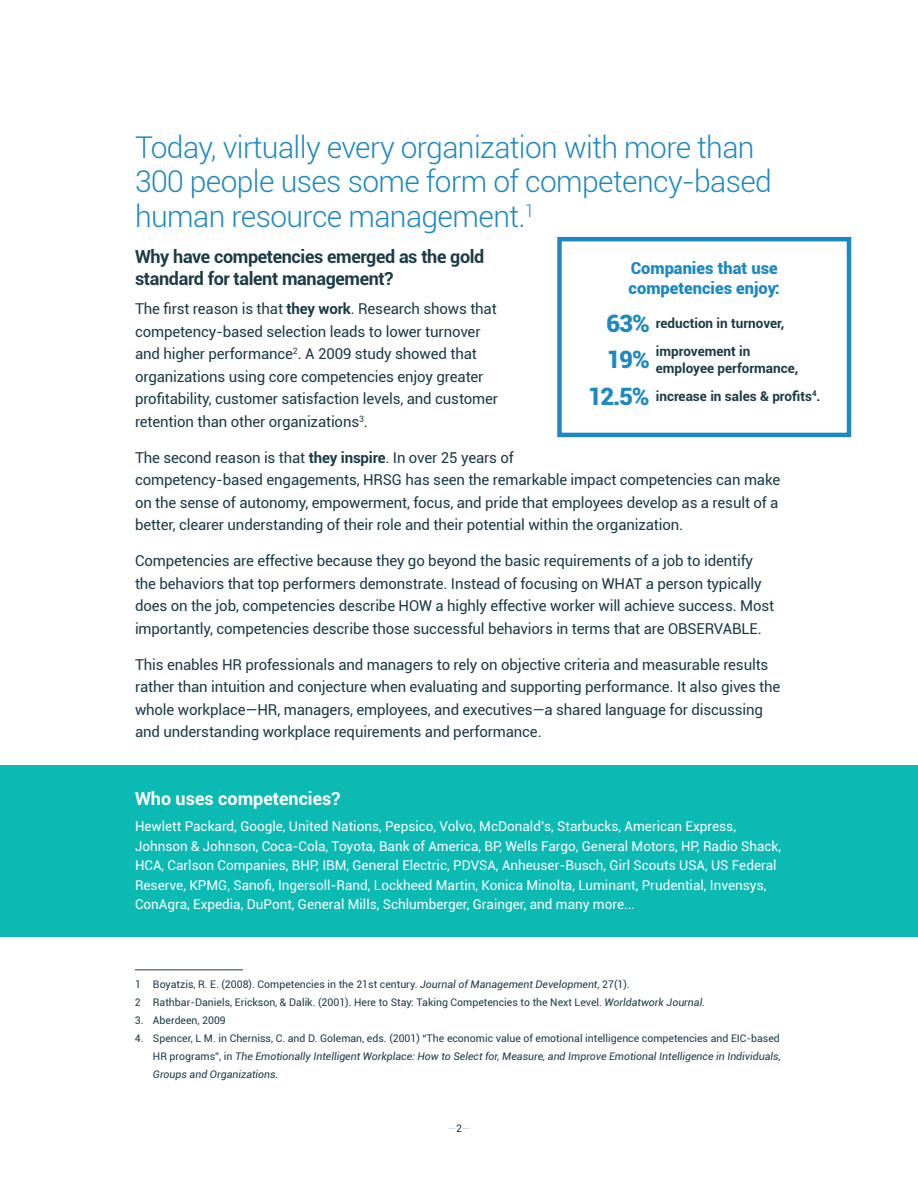
<style>
.page{position:relative;width:918px;height:1188px;background:#fff}
.page>*{position:absolute;margin:0;border:0;box-sizing:border-box;transform-origin:0 0}
.t1{font:300 30px/34.5px "Roboto";letter-spacing:-.02em;color:#1e89c1}
.t2{font:900 24px "Roboto";color:#1e89c1}
.t3{font:700 18px/22.5px "Roboto";letter-spacing:-.02em;color:#1c3b47}
.t4{font:700 18px "Roboto";color:#fff}
.t5{font:900 16.5px/19.5px "Roboto";color:#1e89c1}
.t6{font:15px/22.5px "Roboto";letter-spacing:-.01em;color:#1c3b47}
.t7{font:13.5px/19.5px "Roboto";color:#fff}
.t8{font:700 13.5px/16.5px "Roboto";color:#1c3b47}
.t9{font:10.5px/18px "Roboto";color:#1c3b47}
.t10{font:10.5px "Roboto";color:#bdd2dc}
.s1{font-weight:700}
.s2{font-weight:900;font-size:24px;color:#1e89c1}
.s3{font-style:italic}
.s4{color:#1c3b47}
</style>
<div class="page">
<hr style="left:135px;top:969px;width:108px;height:1px;background:#1c3b47">
<div style="left:0;top:765px;width:918px;height:171px;background:#0cbab4"></div>
<div style="left:557px;top:237px;width:294px;height:200px;border:4px solid #1e89c1"></div>
<h1 class="t1" style="left:135px;top:129px;width:638px">Today, virtually every organization with more than<br>300 people uses some form of competency-based human resource management.<sup>1</sup></h1>
<p class="t3" style="left:135px;top:244px;width:351px">Why have competencies emerged as the gold standard for talent management?</p>
<p class="t6" style="left:135px;top:297px;width:365px">The first reason is that <span class="s1">they work</span>. Research shows that competency-based selection leads to lower turnover and higher performance<sup>2</sup>. A 2009 study showed that organizations using core competencies enjoy greater profitability, customer satisfaction levels, and customer retention than other organizations<sup>3</sup>.</p>
<p class="t6" style="left:135px;top:446px;width:647px">The second reason is that <span class="s1">they inspire</span>. In over 25 years of<br>competency-based engagements, HRSG has seen the remarkable impact competencies can make on the sense of autonomy, empowerment, focus, and pride that employees develop as a result of a better, clearer understanding of their role and their potential within the organization.</p>
<p class="t6" style="left:135px;top:549px;width:641px">Competencies are effective because they go beyond the basic requirements of a job to identify the behaviors that top performers demonstrate. Instead of focusing on WHAT a person typically does on the job, competencies describe HOW a highly effective worker will achieve success. Most importantly, competencies describe those successful behaviors in terms that are OBSERVABLE.</p>
<p class="t6" style="left:135px;top:653px;width:647px">This enables HR professionals and managers to rely on objective criteria and measurable results rather than intuition and conjecture when evaluating and supporting performance. It also gives the whole workplace—HR, managers, employees, and executives—a shared language for discussing and understanding workplace requirements and performance.</p>
<p class="t5" style="left:629px;top:258px;width:153px">Companies that use competencies enjoy:</p>
<p class="t8" style="left:607px;top:315px;width:179px"><span class="s2">63%</span> reduction in turnover,</p>
<h2 class="t2" style="left:607px;top:343px;width:45px">19%</h2>
<p class="t8" style="left:656px;top:343px;width:144px">improvement in employee performance,</p>
<p class="t8" style="left:588px;top:387px;width:234px"><span class="s2">12.5%</span> increase in sales &amp; profits<sup>4</sup>.</p>
<p class="t4" style="left:135px;top:786px;width:207px">Who uses competencies?</p>
<p class="t7" style="left:135px;top:816px;width:648px">Hewlett Packard, Google, United Nations, Pepsico, Volvo, McDonald’s, Starbucks, American Express, Johnson &amp; Johnson, Coca-Cola, Toyota, Bank of America, BP, Wells Fargo, General Motors, HP, Radio Shack, HCA, Carlson Companies, BHP, IBM, General Electric, PDVSA, Anheuser-Busch, Girl Scouts USA, US Federal Reserve, KPMG, Sanofi, Ingersoll-Rand, Lockheed Martin, Konica Minolta, Luminant, Prudential, Invensys, ConAgra, Expedia, DuPont, General Mills, Schlumberger, Grainger, and many more...</p>
<p class="t9" style="left:135px;top:975px;width:572px">1 Boyatzis, R. E. (2008). Competencies in the 21st century. <span class="s3">Journal of Management Development</span>, 27(1).<br>2 Rathbar-Daniels, Erickson, &amp; Dalik. (2001). Here to Stay: Taking Competencies to the Next Level. <span class="s3">Worldatwork Journal.</span></p>
<p class="t9" style="left:135px;top:1011px;width:92px">3. Aberdeen, 2009</p>
<p class="t9" style="left:153px;top:1029px;width:629px;text-align:justify;text-indent:-18px">4. Spencer, L M. in Cherniss, C. and D. Goleman, eds. (2001) “The economic value of emotional intelligence competencies and EIC-based HR programs”, in <span class="s3">The Emotionally Intelligent Workplace: How to Select for, Measure, and Improve Emotional Intelligence in Individuals, Groups and Organizations.</span></p>
<p class="t10" style="left:448px;top:1121px;width:24px">—<span class="s4">2</span>—</p>
</div>
